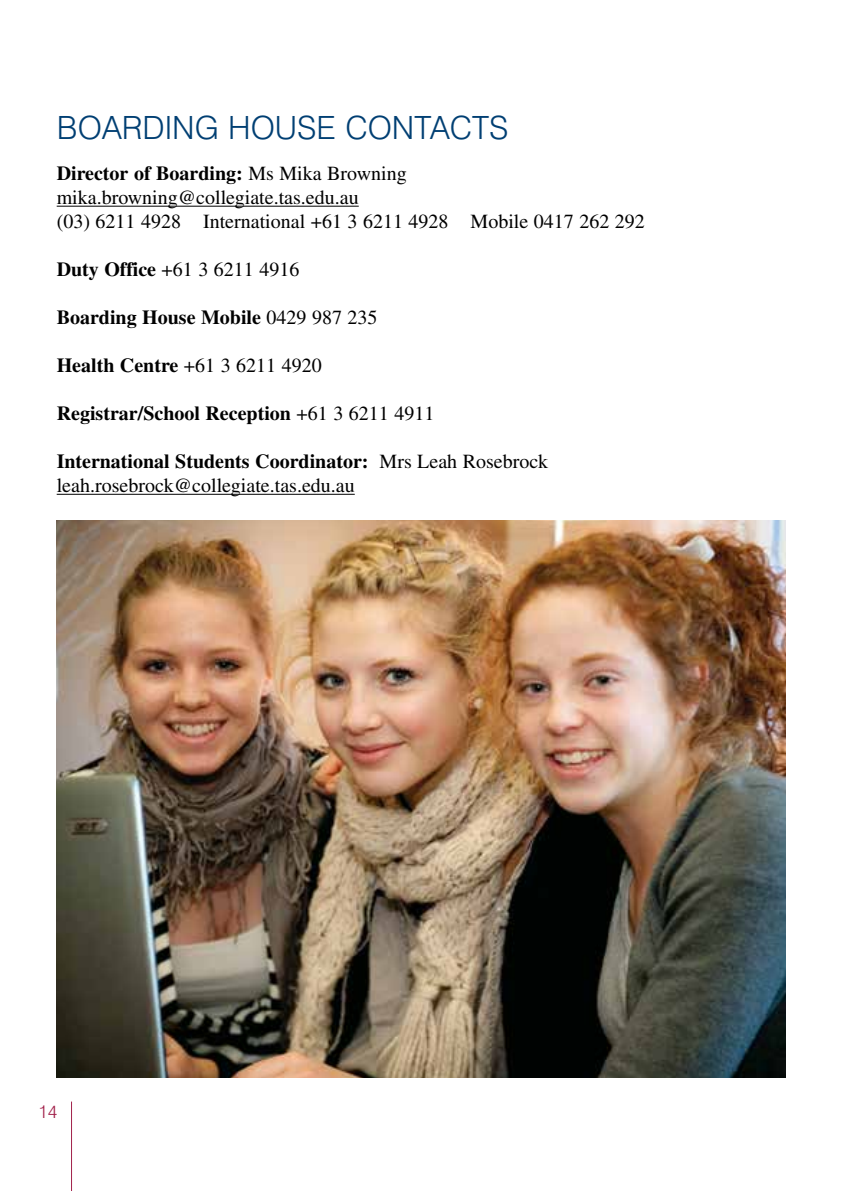
<style>
.page{position:relative;width:842px;height:1191px;background:#fff}
.page>*{position:absolute;margin:0;border:0;box-sizing:border-box;transform-origin:0 0}
.t1{font:300 32px "Swiss 721 BT";color:#003f73}
.t2{font:20px/24px "Times";color:#000}
.t3{font:700 20px "Times";color:#000}
.t4{font:300 18px "Swiss 721 BT";color:#a2224b}
.s1{font-weight:700}
.s2{font-weight:400}
</style>
<div class="page">
<hr style="left:71px;top:1101px;width:1px;height:90px;background:#a2224b">
<img style="left:57px;top:520px;width:728px;height:557px">
<hr style="left:57px;top:206px;width:302px;height:1px;background:#000">
<hr style="left:57px;top:494px;width:298px;height:1px;background:#000">
<h1 class="t1" style="left:57px;top:108px;width:453px">BOARDING HOUSE CONTACTS</h1>
<p class="t2" style="left:57px;top:161px;width:590px"><span class="s1">Director of Boarding:</span> Ms Mika Browning mika.browning@collegiate.tas.edu.au<br>(03) 6211 4928 International +61 3 6211 4928 Mobile 0417 262 292</p>
<p class="t2" style="left:57px;top:257px;width:244px"><span class="s1">Duty Office</span> +61 3 6211 4916</p>
<p class="t3" style="left:57px;top:305px;width:322px">Boarding House Mobile <span class="s2">0429 987 235</span></p>
<p class="t3" style="left:57px;top:353px;width:267px">Health Centre <span class="s2">+61 3 6211 4920</span></p>
<p class="t3" style="left:57px;top:401px;width:379px">Registrar/School Reception <span class="s2">+61 3 6211 4911</span></p>
<p class="t2" style="left:57px;top:449px;width:493px"><span class="s1">International Students Coordinator:</span> Mrs Leah Rosebrock leah.rosebrock@collegiate.tas.edu.au</p>
<p class="t4" style="left:38px;top:1100px;width:21px">14</p>
</div>
